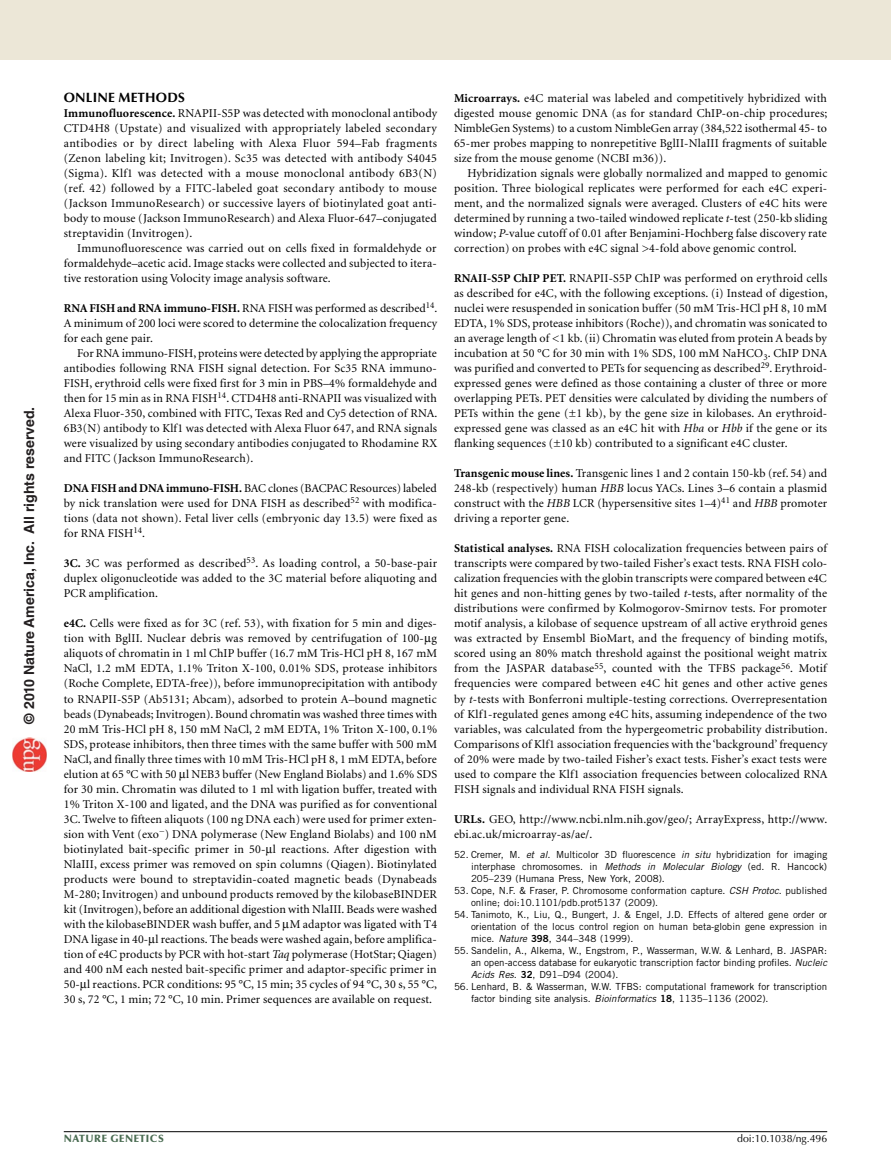
<style>
.page{position:relative;width:891px;height:1175px;background:#fff}
.page>*{position:absolute;margin:0;border:0;box-sizing:border-box;transform-origin:0 0}
.t1{font:700 14.1px "Helvetica LT Std";color:#231f20}
.pSec1ttlOnlineMethod{font:700 13.5px "Optima";letter-spacing:.01em;color:#000}
.pFirstParaMethod{font:12px/15px "Minion";letter-spacing:.01em;color:#000;text-align:justify}
.pParaMethod{font:12px/15px "Minion";letter-spacing:.01em;color:#000;text-align:justify}
.pDoiLRH{font:10.5px "Optima";color:#000}
.t2{font:900 10.5px "Optima";letter-spacing:.05em;color:#496b51}
.pReference2{font:9.75px/12px "Trade Gothic";color:#000;text-align:justify}
.s1{font-weight:700}
.s2{font-style:italic}
.s3{font-family:"Trade Gothic Bold Two 2"}
</style>
<div class="page">
<hr style="left:64px;top:1131px;width:763px;height:1px;background:#000">
<div style="left:0;top:0;width:891px;height:60px;background:#ece7d7"></div>
<img style="left:12px;top:738px;width:34px;height:34px">
<p class="t1" style="left:21px;top:723px;width:318px;rotate:-90deg">© 2010 Nature America, Inc. All rights reserved.</p>
<p class="pSec1ttlOnlineMethod" style="left:64px;top:90px;width:123px">ONLINE METHODS</p>
<p class="pFirstParaMethod" style="left:64px;top:106px;width:375px"><span class="s1">Immunofluorescence.</span> RNAPII-S5P was detected with monoclonal antibody CTD4H8 (Upstate) and visualized with appropriately labeled secondary antibodies or by direct labeling with Alexa Fluor 594–Fab fragments (Zenon labeling kit; Invitrogen). Sc35 was detected with antibody S4045 (Sigma). Klf1 was detected with a mouse monoclonal antibody 6B3(N) (ref. 42) followed by a FITC-labeled goat secondary antibody to mouse (Jackson ImmunoResearch) or successive layers of biotinylated goat anti&shy;body to mouse (Jackson ImmunoResearch) and Alexa Fluor-647–conjugated streptavidin (Invitrogen).</p>
<p class="pParaMethod" style="left:64px;top:241px;width:375px;text-indent:14px">Immunofluorescence was carried out on cells fixed in formaldehyde or formaldehyde–acetic acid. Image stacks were collected and subjected to itera&shy;tive restoration using Volocity image analysis software.</p>
<p class="pFirstParaMethod" style="left:64px;top:301px;width:375px"><span class="s1">RNA FISH and RNA immuno-FISH.</span> RNA FISH was performed as described<sup>14</sup>.<br>A minimum of 200 loci were scored to determine the colocalization frequency for each gene pair.</p>
<p class="pParaMethod" style="left:64px;top:346px;width:375px;text-indent:14px">For RNA immuno-FISH, proteins were detected by applying the appropriate antibodies following RNA FISH signal detection. For Sc35 RNA immuno-FISH, erythroid cells were fixed first for 3 min in PBS–4% formaldehyde and then for 15 min as in RNA FISH<sup>14</sup>. CTD4H8 anti-RNAPII was visualized with Alexa Fluor-350, combined with FITC, Texas Red and Cy5 detection of RNA.<br>6B3(N) antibody to Klf1 was detected with Alexa Fluor 647, and RNA signals were visualized by using secondary antibodies conjugated to Rhodamine RX and FITC (Jackson ImmunoResearch).</p>
<p class="pFirstParaMethod" style="left:64px;top:481px;width:375px"><span class="s1">DNA FISH and DNA immuno-FISH.</span> BAC clones (BACPAC Resources) labeled by nick translation were used for DNA FISH as described<sup>52</sup> with modifica&shy;tions (data not shown). Fetal liver cells (embryonic day 13.5) were fixed as for RNA FISH<sup>14</sup>.</p>
<p class="pFirstParaMethod" style="left:64px;top:556px;width:375px"><span class="s1">3C.</span> 3C was performed as described<sup>53</sup>. As loading control, a 50-base-pair duplex oligonucleotide was added to the 3C material before aliquoting and PCR amplification.</p>
<p class="pFirstParaMethod" style="left:64px;top:616px;width:375px"><span class="s1">e4C.</span> Cells were fixed as for 3C (ref. 53), with fixation for 5 min and diges&shy;tion with BglII. Nuclear debris was removed by centrifugation of 100- g aliquots of chromatin in 1 ml ChIP buffer (16.7 mM Tris-HCl pH 8, 167 mM NaCl, 1.2 mM EDTA, 1.1% Triton X-100, 0.01% SDS, protease inhibitors (Roche Complete, EDTA-free)), before immunoprecipitation with antibody to RNAPII-S5P (Ab5131; Abcam), adsorbed to protein A–bound magnetic beads (Dynabeads; Invitrogen). Bound chromatin was washed three times with 20 mM Tris-HCl pH 8, 150 mM NaCl, 2 mM EDTA, 1% Triton X-100, 0.1% SDS, protease inhibitors, then three times with the same buffer with 500 mM NaCl, and finally three times with 10 mM Tris-HCl pH 8, 1 mM EDTA, before elution at 65 °C with 50 l NEB3 buffer (New England Biolabs) and 1.6% SDS for 30 min. Chromatin was diluted to 1 ml with ligation buffer, treated with 1% Triton X-100 and ligated, and the DNA was purified as for conventional 3C. Twelve to fifteen aliquots (100 ng DNA each) were used for primer exten&shy;sion with Vent (exo<sup>−</sup>) DNA polymerase (New England Biolabs) and 100 nM biotinylated bait-specific primer in 50- l reactions. After digestion with NlaIII, excess primer was removed on spin columns (Qiagen). Biotinylated products were bound to streptavidin-coated magnetic beads (Dynabeads M-280; Invitrogen) and unbound products removed by the kilobaseBINDER kit (Invitrogen), before an additional digestion with NlaIII. Beads were washed with the kilobaseBINDER wash buffer, and 5 M adaptor was ligated with T4<br>DNA ligase in 40- l reactions. The beads were washed again, before amplifica&shy;tion of e4C products by PCR with hot-start <span class="s2">Taq</span> polymerase (HotStar; Qiagen) and 400 nM each nested bait-specific primer and adaptor-specific primer in 50- l reactions. PCR conditions: 95 °C, 15 min; 35 cycles of 94 °C, 30 s, 55 °C, 30 s, 72 °C, 1 min; 72 °C, 10 min. Primer sequences are available on request.</p>
<p class="pFirstParaMethod" style="left:454px;top:91px;width:375px"><span class="s1">Microarrays.</span> e4C material was labeled and competitively hybridized with digested mouse genomic DNA (as for standard ChIP-on-chip procedures; NimbleGen Systems) to a custom NimbleGen array (384,522 isothermal 45- to 65-mer probes mapping to nonrepetitive BglII-NlaIII fragments of suitable size from the mouse genome (NCBI m36)).</p>
<p class="pParaMethod" style="left:454px;top:166px;width:375px;text-indent:14px">Hybridization signals were globally normalized and mapped to genomic position. Three biological replicates were performed for each e4C experi&shy;ment, and the normalized signals were averaged. Clusters of e4C hits were determined by running a two-tailed windowed replicate <span class="s2">t</span>-test (250-kb sliding window; <span class="s2">P-</span>value cutoff of 0.01 after Benjamini-Hochberg false discovery rate correction) on probes with e4C signal &gt;4-fold above genomic control.</p>
<p class="pFirstParaMethod" style="left:454px;top:271px;width:375px"><span class="s1">RNAII-S5P ChIP PET.</span> RNAPII-S5P ChIP was performed on erythroid cells as described for e4C, with the following exceptions. (i) Instead of digestion, nuclei were resuspended in sonication buffer (50 mM Tris-HCl pH 8, 10 mM EDTA, 1% SDS, protease inhibitors (Roche)), and chromatin was sonicated to an average length of &lt;1 kb. (ii) Chromatin was eluted from protein A beads by incubation at 50 °C for 30 min with 1% SDS, 100 mM NaHCO<sub>3</sub>. ChIP DNA was purified and converted to PETs for sequencing as described<sup>29</sup>. Erythroid&shy;expressed genes were defined as those containing a cluster of three or more overlapping PETs. PET densities were calculated by dividing the numbers of PETs within the gene (±1 kb), by the gene size in kilobases. An erythroid&shy;expressed gene was classed as an e4C hit with <span class="s2">Hba</span> or <span class="s2">Hbb</span> if the gene or its flanking sequences (±10 kb) contributed to a significant e4C cluster.</p>
<p class="pFirstParaMethod" style="left:454px;top:466px;width:375px"><span class="s1">Transgenic mouse lines.</span> Transgenic lines 1 and 2 contain 150-kb (ref. 54) and 248-kb (respectively) human <span class="s2">HBB</span> locus YACs. Lines 3–6 contain a plasmid construct with the <span class="s2">HBB</span> LCR (hypersensitive sites 1–4)<sup>41</sup> and <span class="s2">HBB</span> promoter driving a reporter gene.</p>
<p class="pFirstParaMethod" style="left:454px;top:541px;width:375px"><span class="s1">Statistical analyses.</span> RNA FISH colocalization frequencies between pairs of transcripts were compared by two-tailed Fisher’s exact tests. RNA FISH colo&shy;calization frequencies with the globin transcripts were compared between e4C hit genes and non-hitting genes by two-tailed <span class="s2">t</span>-tests, after normality of the distributions were confirmed by Kolmogorov-Smirnov tests. For promoter motif analysis, a kilobase of sequence upstream of all active erythroid genes was extracted by Ensembl BioMart, and the frequency of binding motifs, scored using an 80% match threshold against the positional weight matrix from the JASPAR database<sup>55</sup>, counted with the TFBS package<sup>56</sup>. Motif frequencies were compared between e4C hit genes and other active genes by <span class="s2">t</span>-tests with Bonferroni multiple-testing corrections. Overrepresentation of Klf1-- regulated genes among e4C hits, assuming independence of the two variables, was calculated from the hypergeometric probability distribution.<br>Comparisons of Klf1 association frequencies with the ‘background’ frequency of 20% were made by two-tailed Fisher’s exact tests. Fisher’s exact tests were used to compare the Klf1 association frequencies between colocalized RNA FISH signals and individual RNA FISH signals.</p>
<p class="pFirstParaMethod" style="left:454px;top:811px;width:375px"><span class="s1">URLs.</span> GEO, http://www.ncbi.nlm.nih.gov/geo/; ArrayExpress, http://www. ebi.ac.uk/microarray-as/ae/.</p>
<p class="pReference2" style="left:471px;top:848px;width:358px;text-indent:-17px">52. Cremer, M. <span class="s2">et al.</span> Multicolor 3D fluorescence <span class="s2">in situ</span> hybridization for imaging interphase chromosomes. in <span class="s2">Methods in Molecular Biology</span> (ed. R. Hancock)<br>205–239 (Humana Press, New York, 2008).</p>
<p class="pReference2" style="left:471px;top:884px;width:358px;text-indent:-17px">53. Cope, N.F. &amp; Fraser, P. Chromosome conformation capture. <span class="s2">CSH Protoc</span>. published online; doi:10.1101/pdb.prot5137 (2009).</p>
<p class="pReference2" style="left:471px;top:908px;width:358px;text-indent:-17px">54. Tanimoto, K., Liu, Q., Bungert, J. &amp; Engel, J.D. Effects of altered gene order or orientation of the locus control region on human beta-globin gene expression in mice. <span class="s2">Nature</span> <span class="s3">398</span>, 344–348 (1999).</p>
<p class="pReference2" style="left:471px;top:944px;width:358px;text-indent:-17px">55. Sandelin, A., Alkema, W., Engstrom, P., Wasserman, W.W. &amp; Lenhard, B. JASPAR: an open-access database for eukaryotic transcription factor binding profiles. <span class="s2">Nucleic Acids Res.</span> <span class="s3">32</span>, D91–D94 (2004).</p>
<p class="pReference2" style="left:471px;top:980px;width:358px;text-indent:-17px">56. Lenhard, B. &amp; Wasserman, W.W. TFBS: computational framework for transcription factor binding site analysis. <span class="s2">Bioinformatics</span> <span class="s3">18</span>, 1135–1136 (2002).</p>
<p class="t2" style="left:64px;top:1132px;width:102px">NATURE GENETICS</p>
<p class="pDoiLRH" style="left:737px;top:1132px;width:91px">doi:10.1038/ng.496</p>
</div>
